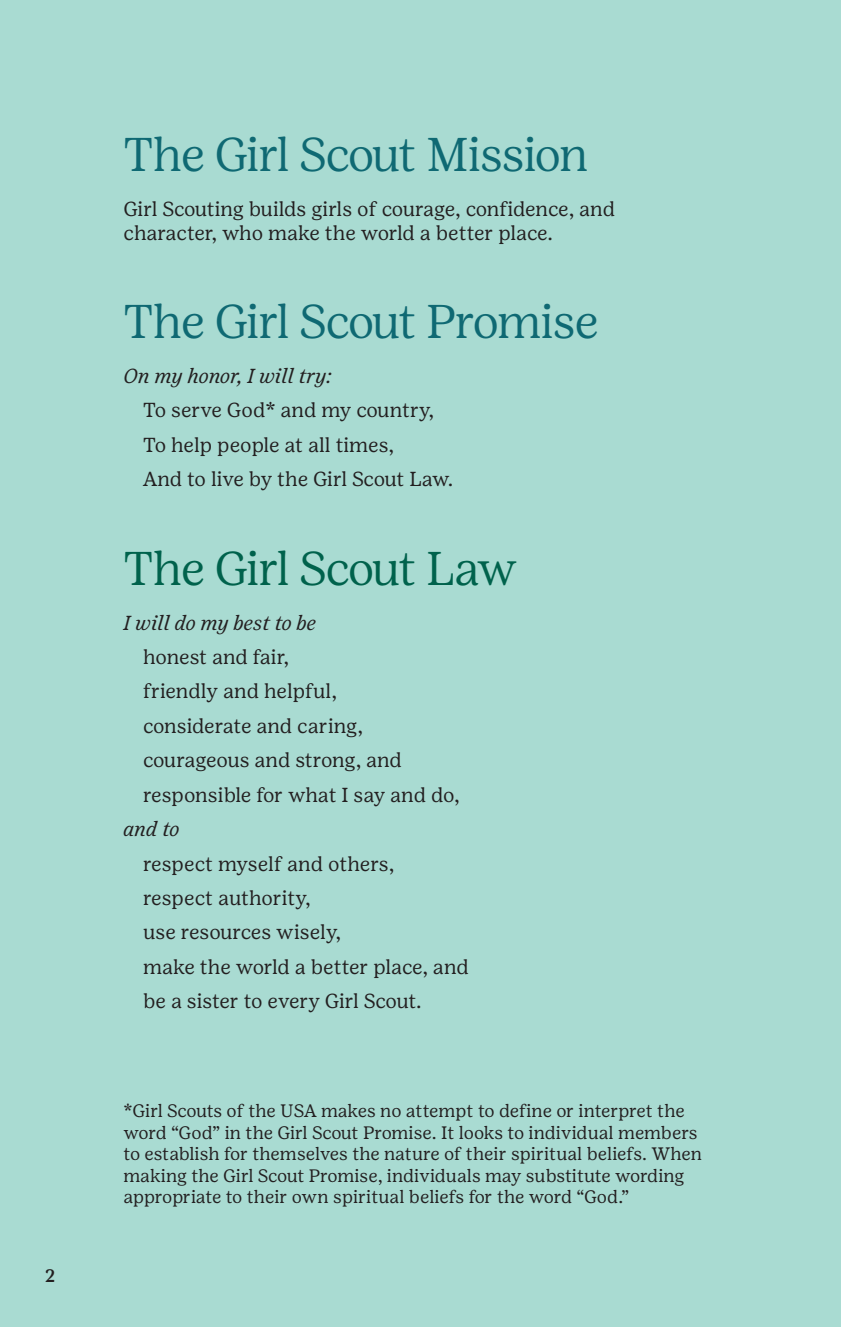
<style>
.page{position:relative;width:841px;height:1327px;background:#fff}
.page>*{position:absolute;margin:0;border:0;box-sizing:border-box;transform-origin:0 0}
.Paragraph_Style_9{font:300 47.25px "Girl Scout Display";letter-spacing:-.02em;color:#0f6973}
.Paragraph_Style_9-2{font:300 47.25px "Girl Scout Display";letter-spacing:-.025em;color:#00624c}
.Paragraph_Style_9-3{font:20.25px/24.3px "Girl Scout Text";letter-spacing:-.01em;color:#231f20}
.Paragraph_Style_9-4{font:italic 20.25px "Girl Scout Text";color:#231f20}
.Paragraph_Style_9-5{font:18px/21.6px "Girl Scout Text";color:#231f20}
.t1{font:500 18px "Girl Scout Text";color:#231f20}
</style>
<div class="page">
<div style="left:0;top:0;width:840px;height:1326px;background:#a9dbd2"></div>
<p class="t1" style="left:45px;top:1264px;width:12px">2</p>
<p class="Paragraph_Style_9" style="left:123px;top:126px;width:466px">The Girl Scout Mission</p>
<p class="Paragraph_Style_9-3" style="left:123px;top:196px;width:493px">Girl Scouting builds girls of courage, confidence, and character, who make the world a better place.</p>
<p class="Paragraph_Style_9" style="left:123px;top:293px;width:476px">The Girl Scout Promise</p>
<p class="Paragraph_Style_9-4" style="left:123px;top:364px;width:210px">On my honor, I will try:</p>
<p class="Paragraph_Style_9-3" style="left:143px;top:398px;width:292px">To serve God* and my country,</p>
<p class="Paragraph_Style_9-3" style="left:143px;top:432px;width:252px">To help people at all times,</p>
<p class="Paragraph_Style_9-3" style="left:143px;top:467px;width:311px">And to live by the Girl Scout Law.</p>
<p class="Paragraph_Style_9-2" style="left:123px;top:540px;width:394px">The Girl Scout Law</p>
<p class="Paragraph_Style_9-4" style="left:123px;top:611px;width:194px">I will do my best to be</p>
<p class="Paragraph_Style_9-3" style="left:143px;top:644px;width:147px">honest and fair,</p>
<p class="Paragraph_Style_9-3" style="left:143px;top:679px;width:195px">friendly and helpful,</p>
<p class="Paragraph_Style_9-3" style="left:143px;top:713px;width:221px">considerate and caring,</p>
<p class="Paragraph_Style_9-3" style="left:143px;top:747px;width:260px">courageous and strong, and</p>
<p class="Paragraph_Style_9-3" style="left:143px;top:782px;width:318px">responsible for what I say and do,</p>
<p class="Paragraph_Style_9-4" style="left:123px;top:817px;width:57px">and to</p>
<p class="Paragraph_Style_9-3" style="left:143px;top:851px;width:252px">respect myself and others,</p>
<p class="Paragraph_Style_9-3" style="left:143px;top:885px;width:169px">respect authority,</p>
<p class="Paragraph_Style_9-3" style="left:143px;top:919px;width:199px">use resources wisely,</p>
<p class="Paragraph_Style_9-3" style="left:143px;top:954px;width:327px">make the world a better place, and</p>
<p class="Paragraph_Style_9-3" style="left:143px;top:988px;width:280px">be a sister to every Girl Scout.</p>
<p class="Paragraph_Style_9-5" style="left:123px;top:1099px;width:580px">*Girl Scouts of the USA makes no attempt to define or interpret the word “God” in the Girl Scout Promise. It looks to individual members to establish for themselves the nature of their spiritual beliefs. When making the Girl Scout Promise, individuals may substitute wording appropriate to their own spiritual beliefs for the word “God.”</p>
</div>
